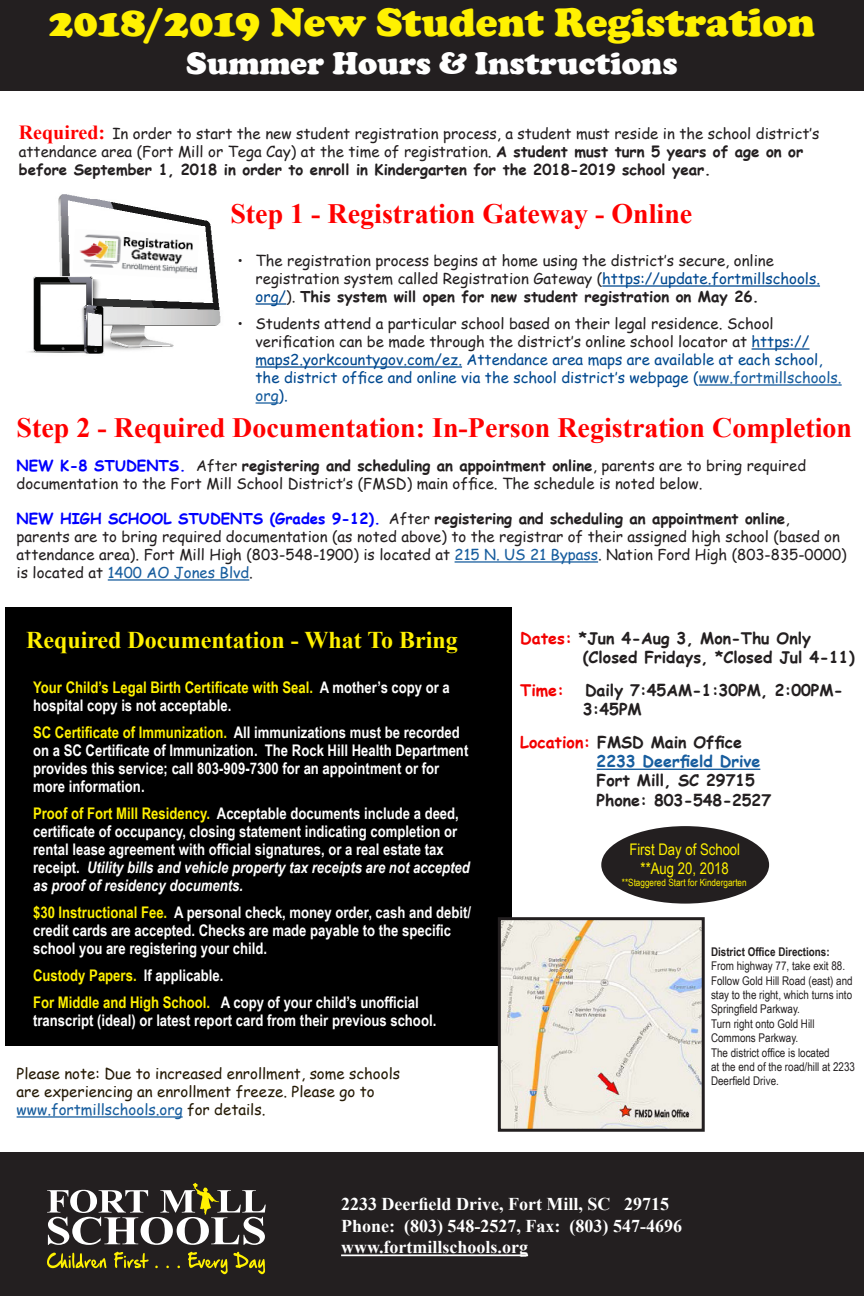
<style>
.page{position:relative;width:864px;height:1296px;background:#fff}
.page>*{position:absolute;margin:0;border:0;box-sizing:border-box;transform-origin:0 0}
.t1{font:900 41px "Cooper";color:#fff101}
.t2{font:900 32px "Cooper";color:#fff}
.t3{font:700 28px "Times New Roman";color:#f00}
.t4{font:700 24px "Times New Roman";color:#fff101}
.t5{font:700 18px "Times New Roman";color:#fff}
.t6{font:700 16px/18px "Arial Narrow";color:#fff}
.t7{font:700 16px/19.2px "Comic Sans MS";color:#231f20}
.t8{font:16px "Arial Narrow";color:#fff101}
.t9{font:700 16px "Arial Narrow";color:#fff101}
.t10{font:700 16px "Comic Sans MS";color:#f30000}
.t11{font:15px/18px "Comic Sans MS";color:#231f20}
.t12{font:15px/18px "Comic Sans MS";color:#014990}
.t13{font:15px/18px "Comic Sans MS";color:#251a05}
.t14{font:12px/14.4px "Arial Narrow";color:#231f20}
.t15{font:10px "Arial Narrow";color:#fff101}
.s1{font-family:"Times New Roman";font-weight:700;font-size:20px;color:#f00}
.s2{font-weight:700}
.s3{color:#014990}
.s4{color:#231f20}
.s5{color:#175d9e}
.s6{font-weight:700;color:#00f}
.s7{color:#fff101}
.s8{font-style:italic}
.s9{color:#fff}
.s10{color:#f30000}
</style>
<div class="page">
<div style="left:0;top:0;width:864px;height:91px;background:#231f20"></div>
<div style="left:5px;top:607px;width:507px;height:439px;background:#000"></div>
<div style="left:0;top:1152px;width:864px;height:144px;background:#231f20"></div>
<hr style="left:597px;top:769px;width:163px;height:1px;background:#175d9e">
<img style="left:502px;top:921px;width:199px;height:207px">
<div style="left:498px;top:917px;width:207px;height:215px;border:3px solid #231f20"></div>
<hr style="left:341px;top:1254px;width:187px;height:2px;background:#fff">
<img style="left:29px;top:194px;width:192px;height:160px">
<img style="left:75px;top:229px;width:124px;height:14px">
<img style="left:73px;top:237px;width:125px;height:42px">
<img style="left:73px;top:245px;width:125px;height:30px">
<hr style="left:602px;top:285px;width:218px;height:2px;background:#014990">
<hr style="left:256px;top:303px;width:30px;height:2px;background:#014990">
<hr style="left:752px;top:348px;width:58px;height:2px;background:#014990">
<hr style="left:256px;top:366px;width:206px;height:2px;background:#014990">
<hr style="left:699px;top:384px;width:143px;height:2px;background:#175d9e">
<hr style="left:256px;top:402px;width:23px;height:2px;background:#175d9e">
<hr style="left:455px;top:561px;width:143px;height:2px;background:#175d9e">
<hr style="left:108px;top:579px;width:141px;height:2px;background:#175d9e">
<div style="left:601px;top:826px;width:168px;height:78px;background:#231f20;border-radius:50%"></div>
<svg style="left:47px;top:1183px;width:219px;height:62px"></svg>
<svg style="left:47px;top:1253px;width:59px;height:15px"></svg>
<svg style="left:114px;top:1252px;width:35px;height:16px"></svg>
<svg style="left:188px;top:1252px;width:77px;height:22px"></svg>
<hr style="left:17px;top:1116px;width:166px;height:2px;background:#175d9e">
<p class="t1" style="left:49px;top:-2px;width:767px">2018/2019 New Student Registration</p>
<p class="t2" style="left:186px;top:45px;width:493px">Summer Hours &amp; Instructions</p>
<p class="t11" style="left:19px;top:125px;width:802px"><span class="s1">Required:</span> In order to start the new student registration process, a student must reside in the school district’s attendance area (Fort Mill or Tega Cay) at the time of registration. <span class="s2">A student must turn 5 years of age on or before September 1, 2018 in order to enroll in Kindergarten for the 2018-2019 school year.</span></p>
<p class="t3" style="left:230px;top:194px;width:463px">Step 1 - Registration Gateway - Online</p>
<p class="t11" style="left:256px;top:251px;width:566px;text-indent:-18px">• The registration process begins at home using the district’s secure, online registration system called Registration Gateway (<span class="s3">https://update.fortmillschools. org/</span>). <span class="s2">This system will open for new student registration on May 26.</span></p>
<p class="t12" style="left:256px;top:314px;width:588px;text-indent:-18px"><span class="s4">• Students attend a particular school based on their legal residence. School verification can be made through the district’s online school locator at</span> https:// maps2.yorkcountygov.com/ez. Attendance area maps are available at each school, the district office and online via the school district’s webpage (<span class="s5">www.fortmillschools. org</span>).</p>
<p class="t3" style="left:17px;top:408px;width:837px">Step 2 - Required Documentation: In-Person Registration Completion</p>
<p class="t11" style="left:17px;top:456px;width:791px"><span class="s6">NEW K-8 STUDENTS.</span> After <span class="s2">registering and scheduling an appointment online</span>, parents are to bring required documentation to the Fort Mill School District’s (FMSD) main office. The schedule is noted below.</p>
<p class="t11" style="left:17px;top:509px;width:832px"><span class="s6">NEW HIGH SCHOOL STUDENTS (Grades 9-12).</span> After <span class="s2">registering and scheduling an appointment online</span>,<br>parents are to bring required documentation (as noted above) to the registrar of their assigned high school (based on attendance area). Fort Mill High (803-548-1900) is located at <span class="s5">215 N. US 21 Bypass</span>. Nation Ford High (803-835-0000) is located at <span class="s5">1400 AO Jones Blvd</span>.</p>
<p class="t4" style="left:26px;top:622px;width:433px">Required Documentation - What To Bring</p>
<p class="t6" style="left:33px;top:677px;width:418px"><span class="s7">Your Child’s Legal Birth Certificate with Seal.</span> A mother’s copy or a hospital copy is not acceptable.</p>
<p class="t6" style="left:33px;top:722px;width:437px"><span class="s7">SC Certificate of Immunization.</span> All immunizations must be recorded on a SC Certificate of Immunization. The Rock Hill Health Department provides this service; call 803-909-7300 for an appointment or for more information.</p>
<p class="t6" style="left:33px;top:803px;width:438px"><span class="s7">Proof of Fort Mill Residency.</span> Acceptable documents include a deed, certificate of occupancy, closing statement indicating completion or rental lease agreement with official signatures, or a real estate tax receipt. <span class="s8">Utility bills and vehicle property tax receipts are not accepted as proof of residency documents.</span></p>
<p class="t6" style="left:33px;top:902px;width:440px"><span class="s7">$30 Instructional Fee.</span> A personal check, money order, cash and debit/ credit cards are accepted. Checks are made payable to the specific school you are registering your child.</p>
<p class="t9" style="left:33px;top:963px;width:192px">Custody Papers. <span class="s9">If applicable.</span></p>
<p class="t6" style="left:33px;top:992px;width:405px"><span class="s7">For Middle and High School.</span> A copy of your child’s unofficial transcript (ideal) or latest report card from their previous school.</p>
<p class="t13" style="left:17px;top:1064px;width:385px">Please note: Due to increased enrollment, some schools are experiencing an enrollment freeze. Please go to <span class="s5">www.fortmillschools.org</span> for details.</p>
<p class="t7" style="left:583px;top:628px;width:273px;text-indent:-62px"><span class="s10">Dates:</span> *Jun 4-Aug 3, Mon-Thu Only (Closed Fridays, *Closed Jul 4-11)</p>
<p class="t10" style="left:520px;top:678px;width:45px">Time:</p>
<p class="t7" style="left:583px;top:680px;width:262px">Daily 7:45AM-1:30PM, 2:00PM-<br>3:45PM</p>
<p class="t7" style="left:597px;top:732px;width:176px;text-indent:-76px"><span class="s10">Location:</span> FMSD Main Office<br><span class="s5">2233 Deerfield Drive<br></span>Fort Mill, SC 29715<br>Phone: 803-548-2527</p>
<p class="t8" style="left:629px;top:838px;width:112px">First Day of School</p>
<p class="t8" style="left:641px;top:857px;width:90px">**Aug 20, 2018</p>
<p class="t15" style="left:622px;top:875px;width:126px">**Staggered Start for Kindergarten</p>
<p class="t14" style="left:711px;top:944px;width:145px"><span class="s2">District Office Directions:<br></span>From highway 77, take exit 88.<br>Follow Gold Hill Road (east) and stay to the right, which turns into<br>Springfield Parkway.<br>Turn right onto Gold Hill<br>Commons Parkway.<br>The district office is located<br>at the end of the road/hill at 2233<br>Deerfield Drive.</p>
<p class="t5" style="left:341px;top:1191px;width:329px">2233 Deerfield Drive, Fort Mill, SC 29715</p>
<p class="t5" style="left:341px;top:1213px;width:342px">Phone: (803) 548-2527, Fax: (803) 547-4696</p>
<p class="t5" style="left:341px;top:1234px;width:188px">www.fortmillschools.org</p>
</div>
